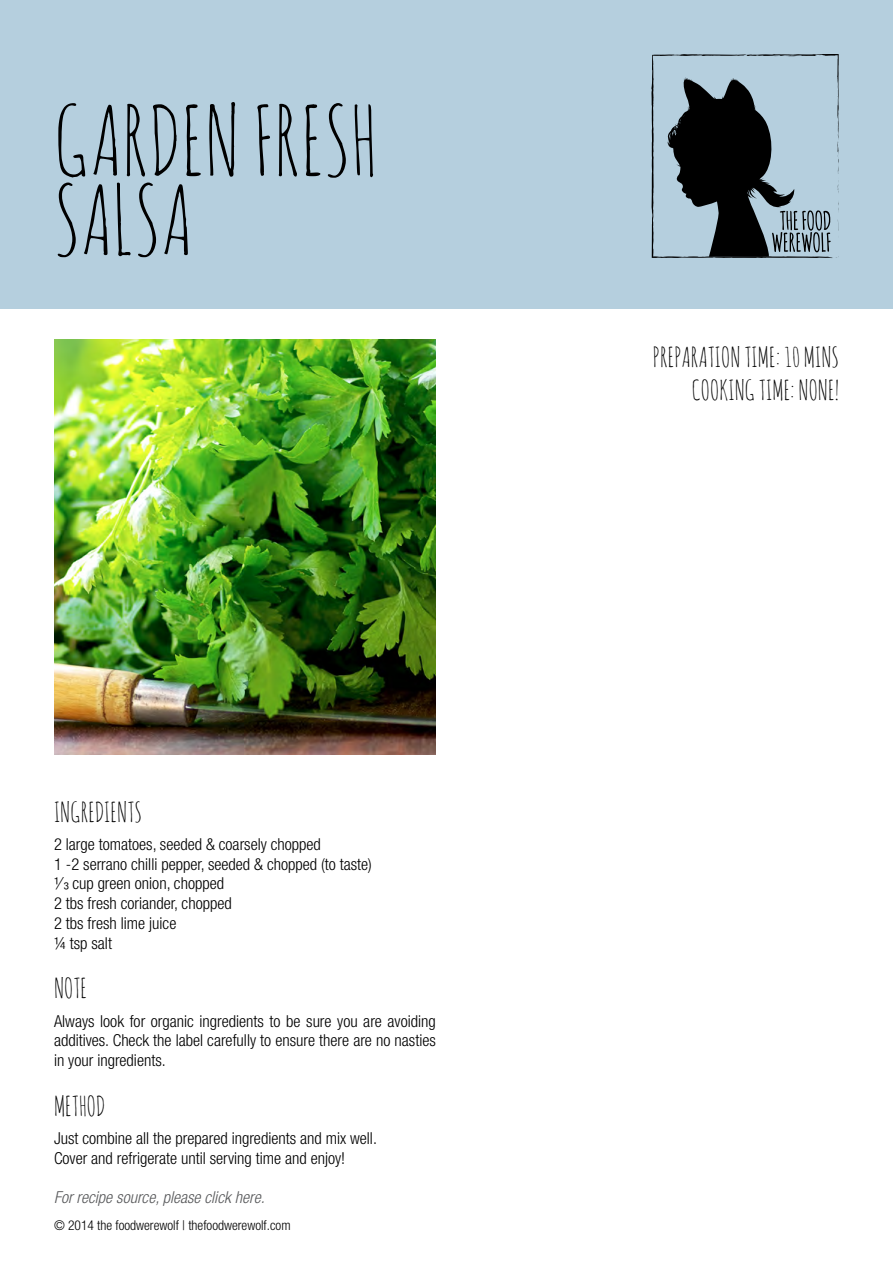
<style>
.page{position:relative;width:893px;height:1263px;background:#fff}
.page>*{position:absolute;margin:0;border:0;box-sizing:border-box;transform-origin:0 0}
.t1{font:94.5px/79.5px "Amatic SC";color:#000}
.t2{font:27px/32.4px "Amatic SC";color:#000;text-align:right}
.t3{font:300 condensed 16.5px/19.8px "Helvetica Neue LT Std";color:#000}
.t4{font:italic 300 condensed 16.5px "Helvetica Neue LT Std";color:#58595b}
.t5{font:300 condensed 13.5px "Helvetica Neue LT Std";color:#000}
</style>
<div class="page">
<div style="left:0;top:0;width:893px;height:308px;background:#b5cfde"></div>
<svg style="left:651px;top:54px;width:188px;height:204px"></svg>
<img style="left:54px;top:340px;width:382px;height:415px">
<h1 class="t1" style="left:54px;top:99px;width:326px">GARDEN FRESH<br>SALSA</h1>
<h2 class="t2" style="left:54px;top:795px;width:89px">INGREDIENTS</h2>
<p class="t3" style="left:54px;top:834px;width:319px">2 large tomatoes, seeded &amp; coarsely chopped<br>1 -2 serrano chilli pepper, seeded &amp; chopped (to taste)<br>¹∕ ³ cup green onion, chopped<br>2 tbs fresh coriander, chopped<br>2 tbs fresh lime juice<br>¼ tsp salt</p>
<h2 class="t2" style="left:54px;top:972px;width:35px">NOTE</h2>
<p class="t3" style="left:54px;top:1011px;width:383px;text-align:justify">Always look for organic ingredients to be sure you are avoiding additives. Check the label carefully to ensure there are no nasties in your ingredients.</p>
<h2 class="t2" style="left:54px;top:1089px;width:53px">METHOD</h2>
<p class="t3" style="left:54px;top:1128px;width:324px">Just combine all the prepared ingredients and mix well.<br>Cover and refrigerate until serving time and enjoy!</p>
<p class="t4" style="left:54px;top:1188px;width:212px">For recipe source, please click here.</p>
<p class="t5" style="left:54px;top:1218px;width:238px">© 2014 the foodwerewolf | thefoodwerewolf.com</p>
<h2 class="t2" style="left:653px;top:341px;width:188px">PREPARATION TIME: 10 MINS<br>COOKING TIME: NONE!</h2>
</div>
